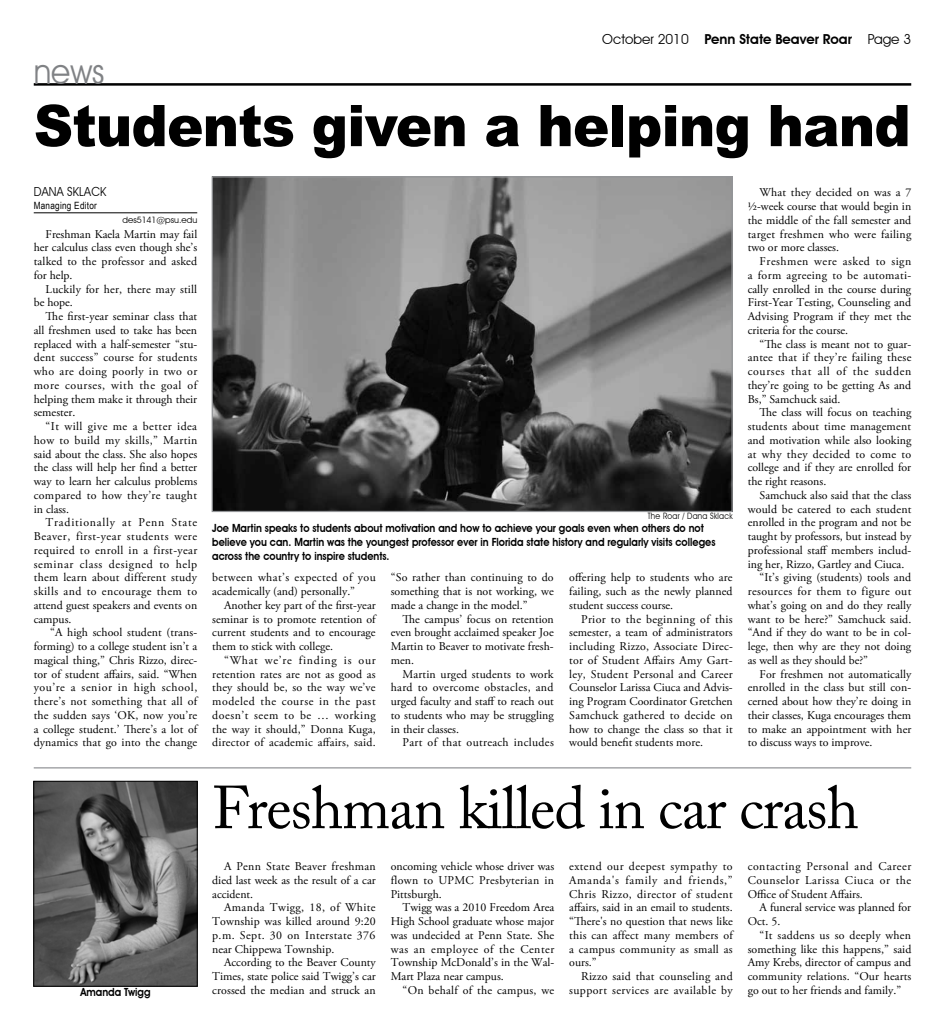
<style>
.page{position:relative;width:945px;height:1035px;background:#fff}
.page>*{position:absolute;margin:0;border:0;box-sizing:border-box;transform-origin:0 0}
.t1{font:60px "Adobe Caslon Pro";letter-spacing:-.02em;color:#000}
.t2{font:900 57.5px "Arial";letter-spacing:-.015em;color:#000;scale:.95 1}
.t3{font:35px "Avant Garde IT Cby BT";color:#808285;scale:.9 1}
.t4{font:600 13.75px "Avant Garde IT Cby BT";letter-spacing:-.01em;color:#000}
.t5{font:12.5px "Avant Garde IT Cby BT";letter-spacing:.015em;color:#000;scale:.93 1}
.t6{font:11.88px/13.8px "Adobe Garamond Pro";color:#000;text-align:justify}
.t7{font:11.88px/13.8px "Adobe Garamond Pro";letter-spacing:.035em;color:#000;text-align:right}
.t8{font:11.88px "Adobe Garamond Pro";letter-spacing:.03em;color:#000}
.t9{font:11.88px "Adobe Garamond Pro";letter-spacing:.02em;color:#000}
.t10{font:600 11.25px/13.8px "Avant Garde IT Cby BT";color:#000;scale:.9 1}
.t11{font:10px "Arial Narrow";letter-spacing:.025em;color:#000}
.t12{font:8.75px "Avant Garde IT Cby BT";color:#000;scale:.9 1}
.t13{font:8.75px "Avant Garde IT Cby BT";color:#000}
.s1{font-weight:400}
</style>
<div class="page">
<hr style="left:34px;top:83px;width:877px;height:3px;background:#000">
<hr style="left:34px;top:212px;width:163px;height:1px;background:#000">
<img style="left:214px;top:178px;width:517px;height:332px">
<hr style="left:34px;top:767px;width:877px;height:1px;background:#939598">
<img style="left:35px;top:783px;width:161px;height:202px">
<div style="left:33px;top:781px;width:165px;height:206px;border:1px solid #000"></div>
<h3 class="t3" style="left:34px;top:50px;width:80px">news</h3>
<p class="t4" style="left:602px;top:31px;width:311px"><span class="s1">October 2010</span> Penn State Beaver Roar <span class="s1">Page 3</span></p>
<h2 class="t2" style="left:34px;top:84px;width:925px">Students given a helping hand</h2>
<p class="t5" style="left:34px;top:184px;width:80px">Dana Sklack</p>
<p class="t11" style="left:34px;top:198px;width:65px">Managing Editor</p>
<p class="t13" style="left:123px;top:214px;width:76px">des5141@psu.edu</p>
<p class="t6" style="left:34px;top:227px;width:165px;text-indent:12px">Freshman Kaela Martin may fail her calculus class even though she’s talked to the professor and asked for help.</p>
<p class="t6" style="left:34px;top:282px;width:165px;text-indent:12px">Luckily for her, there may still be hope.</p>
<p class="t6" style="left:34px;top:310px;width:165px;text-indent:12px">The first-year seminar class that all freshmen used to take has been replaced with a half-semester “stu&shy;dent success” course for students who are doing poorly in two or more courses, with the goal of helping them make it through their semester.</p>
<p class="t6" style="left:34px;top:420px;width:165px;text-indent:12px">“It will give me a better idea how to build my skills,” Martin said about the class. She also hopes the class will help her find a better way to learn her calculus problems compared to how they’re taught in class.</p>
<p class="t6" style="left:34px;top:516px;width:165px;text-indent:12px">Traditionally at Penn State Beaver, first-year students were required to enroll in a first-year seminar class designed to help them learn about different study skills and to encourage them to attend guest speakers and events on campus.</p>
<p class="t6" style="left:34px;top:626px;width:165px;text-indent:16px">“A high school student (trans&shy;forming) to a college student isn’t a magical thing,” Chris Rizzo, direc&shy;tor of student affairs, said. “When you’re a senior in high school, there’s not something that all of the sudden says ‘OK, now you’re a college student.’ There’s a lot of dynamics that go into the change</p>
<p class="t12" style="left:648px;top:510px;width:96px">The Roar / Dana Sklack</p>
<p class="t10" style="left:212px;top:522px;width:561px">Joe Martin speaks to students about motivation and how to achieve your goals even when others do not believe you can. Martin was the youngest professor ever in Florida state history and regularly visits colleges across the country to inspire students.</p>
<p class="t6" style="left:212px;top:571px;width:165px">between what’s expected of you academically (and) personally.”</p>
<p class="t6" style="left:212px;top:599px;width:165px;text-indent:12px">Another key part of the first-year seminar is to promote retention of current students and to encourage them to stick with college.</p>
<p class="t6" style="left:212px;top:654px;width:165px;text-indent:12px">“What we’re finding is our retention rates are not as good as they should be, so the way we’ve modeled the course in the past doesn’t seem to be … working the way it should,” Donna Kuga, director of academic affairs, said.</p>
<p class="t6" style="left:391px;top:571px;width:165px">“So rather than continuing to do something that is not working, we made a change in the model.”</p>
<p class="t6" style="left:391px;top:612px;width:165px;text-indent:12px">The campus’ focus on retention even brought acclaimed speaker Joe Martin to Beaver to motivate fresh&shy;men.</p>
<p class="t6" style="left:391px;top:667px;width:165px;text-indent:12px">Martin urged students to work hard to overcome obstacles, and urged faculty and staff to reach out to students who may be struggling in their classes.</p>
<p class="t8" style="left:403px;top:735px;width:153px">Part of that outreach includes</p>
<p class="t6" style="left:569px;top:571px;width:165px">offering help to students who are failing, such as the newly planned student success course.</p>
<p class="t6" style="left:569px;top:612px;width:165px;text-indent:12px">Prior to the beginning of this semester, a team of administrators including Rizzo, Associate Direc&shy;tor of Student Affairs Amy Gart&shy;ley, Student Personal and Career Counselor Larissa Ciuca and Advis&shy;ing Program Coordinator Gretchen Samchuck gathered to decide on how to change the class so that it would benefit students more.</p>
<p class="t6" style="left:748px;top:186px;width:165px;text-indent:12px">What they decided on was a 7 ½-week course that would begin in the middle of the fall semester and target freshmen who were failing two or more classes.</p>
<p class="t6" style="left:748px;top:255px;width:165px;text-indent:12px">Freshmen were asked to sign a form agreeing to be automati&shy;cally enrolled in the course during First-Year Testing, Counseling and Advising Program if they met the criteria for the course.</p>
<p class="t6" style="left:748px;top:337px;width:165px;text-indent:12px">“The class is meant not to guar&shy;antee that if they’re failing these courses that all of the sudden they’re going to be getting As and Bs,” Samchuck said.</p>
<p class="t6" style="left:748px;top:406px;width:165px;text-indent:12px">The class will focus on teaching students about time management and motivation while also looking at why they decided to come to college and if they are enrolled for the right reasons.</p>
<p class="t6" style="left:760px;top:489px;width:153px">Samchuck also said that the class</p>
<p class="t6" style="left:748px;top:502px;width:165px">would be catered to each student</p>
<p class="t6" style="left:748px;top:516px;width:165px">enrolled in the program and not be</p>
<p class="t6" style="left:748px;top:530px;width:165px">taught by professors, but instead by</p>
<p class="t6" style="left:748px;top:544px;width:165px">professional staff members includ-</p>
<p class="t6" style="left:748px;top:557px;width:158px">ing her, Rizzo, Gartley and Ciuca.</p>
<p class="t6" style="left:760px;top:571px;width:153px">“It’s giving (students) tools and</p>
<p class="t8" style="left:748px;top:584px;width:165px">resources for them to figure out</p>
<p class="t6" style="left:748px;top:599px;width:165px">what’s going on and do they really</p>
<p class="t6" style="left:748px;top:612px;width:165px">want to be here?” Samchuck said.</p>
<p class="t6" style="left:748px;top:626px;width:165px">“And if they do want to be in col-</p>
<p class="t6" style="left:748px;top:640px;width:165px">lege, then why are they not doing</p>
<p class="t6" style="left:748px;top:654px;width:122px">as well as they should be?”</p>
<p class="t6" style="left:760px;top:667px;width:153px">For freshmen not automatically</p>
<p class="t6" style="left:748px;top:681px;width:165px">enrolled in the class but still con-</p>
<p class="t6" style="left:748px;top:695px;width:165px">cerned about how they’re doing in</p>
<p class="t6" style="left:748px;top:709px;width:165px">their classes, Kuga encourages them</p>
<p class="t6" style="left:748px;top:722px;width:165px">to make an appointment with her</p>
<p class="t6" style="left:748px;top:736px;width:126px">to discuss ways to improve.</p>
<p class="t10" style="left:80px;top:985px;width:80px">Amanda Twigg</p>
<h1 class="t1" style="left:212px;top:772px;width:648px">Freshman killed in car crash</h1>
<p class="t6" style="left:212px;top:860px;width:165px;text-indent:12px">A Penn State Beaver freshman died last week as the result of a car accident.</p>
<p class="t6" style="left:212px;top:901px;width:165px;text-indent:12px">Amanda Twigg, 18, of White Township was killed around 9:20 p.m. Sept. 30 on Interstate 376 near Chippewa Township.</p>
<p class="t6" style="left:212px;top:956px;width:165px;text-indent:12px">According to the Beaver County Times, state police said Twigg’s car crossed the median and struck an</p>
<p class="t6" style="left:391px;top:860px;width:165px">oncoming vehicle whose driver was flown to UPMC Presbyterian in Pittsburgh.</p>
<p class="t6" style="left:391px;top:901px;width:165px;text-indent:12px">Twigg was a 2010 Freedom Area High School graduate whose major was undecided at Penn State. She was an employee of the Center Township McDonald’s in the Wal-Mart Plaza near campus.</p>
<p class="t9" style="left:403px;top:983px;width:153px">“On behalf of the campus, we</p>
<p class="t6" style="left:569px;top:860px;width:165px">extend our deepest sympathy to Amanda's family and friends,” Chris Rizzo, director of student affairs, said in an email to students. “There's no question that news like this can affect many members of a campus community as small as ours.”</p>
<p class="t7" style="left:569px;top:970px;width:165px">Rizzo said that counseling and support services are available by</p>
<p class="t6" style="left:748px;top:860px;width:165px">contacting Personal and Career Counselor Larissa Ciuca or the Office of Student Affairs.</p>
<p class="t6" style="left:748px;top:901px;width:165px;text-indent:12px">A funeral service was planned for<br>Oct. 5.</p>
<p class="t6" style="left:748px;top:929px;width:165px;text-indent:12px">“It saddens us so deeply when something like this happens,” said Amy Krebs, director of campus and community relations. “Our hearts go out to her friends and family.”</p>
</div>
